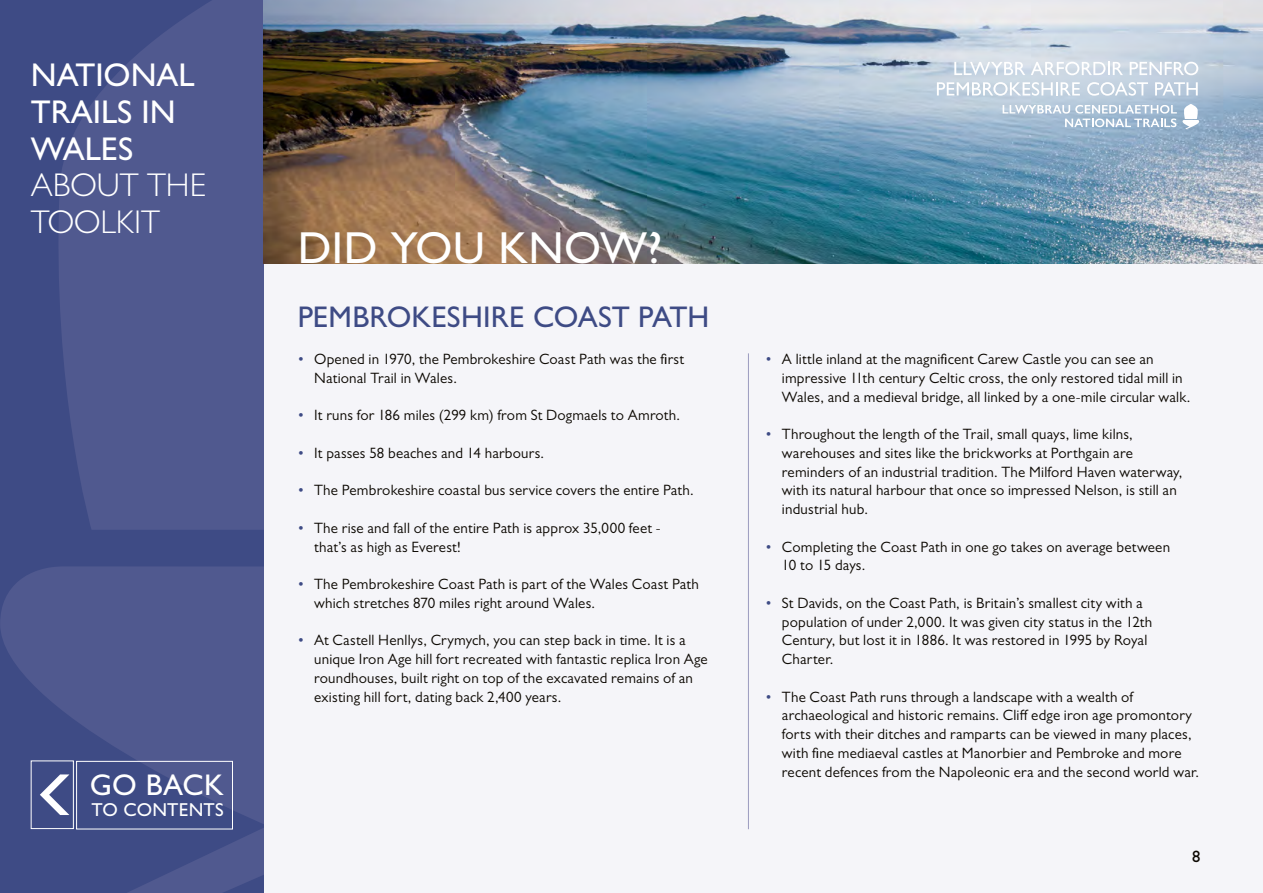
<style>
.page{position:relative;width:1263px;height:893px;background:#f5f5f9}
.page>*{position:absolute;margin:0;border:0;box-sizing:border-box;transform-origin:0 0}
.t1{font:500 45px "Gill Sans MT Pro";letter-spacing:.01em;color:#fff}
.t2{font:500 33px/36.6px "Gill Sans MT Pro";color:#fff}
.t3{font:300 33px/36.6px "Gill Sans MT Pro";color:#fff}
.t4{font:500 30px "Gill Sans MT Pro";letter-spacing:.005em;color:#3e4b85}
.t5{font:500 30px "Gill Sans MT Pro";letter-spacing:.01em;color:#fff}
.t6{font:500 18.75px "Gill Sans MT Pro";letter-spacing:.01em;color:#fff}
.t7{font:500 16.5px "Gill Sans MT Pro";color:#0c0802}
.t8{font:15px/18.8px "Gill Sans MT Pro";letter-spacing:.015em;color:#0c0802}
.s1{color:#3e4b85}
</style>
<div class="page">
<div style="left:0;top:0;width:264px;height:893px;background:#3e4b85"></div>
<svg style="left:0;top:567px;width:264px;height:326px;fill:#50598f"></svg>
<svg style="left:59px;top:0;width:205px;height:530px;background:#4d578d"></svg>
<img style="left:264px;top:0;width:999px;height:263px">
<svg style="left:1003px;top:104px;width:196px;height:25px"></svg>
<svg style="left:954px;top:62px;width:71px;height:13px"></svg>
<svg style="left:1031px;top:62px;width:92px;height:13px"></svg>
<svg style="left:1130px;top:62px;width:68px;height:13px"></svg>
<svg style="left:937px;top:82px;width:143px;height:14px"></svg>
<svg style="left:1087px;top:82px;width:61px;height:14px"></svg>
<svg style="left:1155px;top:82px;width:43px;height:13px"></svg>
<hr style="left:748px;top:353px;width:1px;height:476px;background:#9c9cbf">
<div style="left:76px;top:761px;width:157px;height:68px;border:1px solid #fff"></div>
<svg style="left:40px;top:774px;width:29px;height:41px"></svg>
<div style="left:31px;top:761px;width:43px;height:68px;border:1px solid #fff"></div>
<h2 class="t2" style="left:31px;top:57px;width:165px">NATIONAL<br>TRAILS IN<br>WALES</h2>
<h2 class="t3" style="left:31px;top:166px;width:177px">ABOUT THE<br>TOOLKIT</h2>
<h3 class="t5" style="left:90px;top:767px;width:135px">GO BACK</h3>
<p class="t6" style="left:92px;top:798px;width:134px">TO CONTENTS</p>
<h1 class="t1" style="left:298px;top:222px;width:366px">DID YOU KNOW?</h1>
<h3 class="t4" style="left:298px;top:299px;width:413px">PEMBROKESHIRE COAST PATH</h3>
<p class="t8" style="left:314px;top:349px;width:371px;text-indent:-16px"><span class="s1">•</span> Opened in 1970, the Pembrokeshire Coast Path was the first<br>National Trail in Wales.</p>
<p class="t8" style="left:298px;top:406px;width:384px"><span class="s1">•</span> It runs for 186 miles (299 km) from St Dogmaels to Amroth.</p>
<p class="t8" style="left:298px;top:443px;width:248px"><span class="s1">•</span> It passes 58 beaches and 14 harbours.</p>
<p class="t8" style="left:298px;top:481px;width:397px"><span class="s1">•</span> The Pembrokeshire coastal bus service covers the entire Path.</p>
<p class="t8" style="left:314px;top:518px;width:348px;text-indent:-16px"><span class="s1">•</span> The rise and fall of the entire Path is approx 35,000 feet - that’s as high as Everest!</p>
<p class="t8" style="left:314px;top:574px;width:386px;text-indent:-16px"><span class="s1">•</span> The Pembrokeshire Coast Path is part of the Wales Coast Path which stretches 870 miles right around Wales.</p>
<p class="t8" style="left:314px;top:631px;width:395px;text-indent:-16px"><span class="s1">•</span> At Castell Henllys, Crymych, you can step back in time. It is a unique Iron Age hill fort recreated with fantastic replica Iron Age roundhouses, built right on top of the excavated remains of an existing hill fort, dating back 2,400 years.</p>
<p class="t8" style="left:782px;top:349px;width:410px;text-indent:-17px"><span class="s1">•</span> A little inland at the magnificent Carew Castle you can see an impressive 11th century Celtic cross, the only restored tidal mill in<br>Wales, and a medieval bridge, all linked by a one-mile circular walk.</p>
<p class="t8" style="left:782px;top:424px;width:402px;text-indent:-16px"><span class="s1">•</span> Throughout the length of the Trail, small quays, lime kilns, warehouses and sites like the brickworks at Porthgain are reminders of an industrial tradition. The Milford Haven waterway, with its natural harbour that once so impressed Nelson, is still an industrial hub.</p>
<p class="t8" style="left:782px;top:537px;width:390px;text-indent:-17px"><span class="s1">•</span> Completing the Coast Path in one go takes on average between<br>10 to 15 days.</p>
<p class="t8" style="left:782px;top:593px;width:372px;text-indent:-16px"><span class="s1">•</span> St Davids, on the Coast Path, is Britain’s smallest city with a population of under 2,000. It was given city status in the 12th Century, but lost it in 1886. It was restored in 1995 by Royal Charter.</p>
<p class="t8" style="left:782px;top:687px;width:419px;text-indent:-17px"><span class="s1">•</span> The Coast Path runs through a landscape with a wealth of archaeological and historic remains. Cliff edge iron age promontory forts with their ditches and ramparts can be viewed in many places, with fine mediaeval castles at Manorbier and Pembroke and more recent defences from the Napoleonic era and the second world war.</p>
<p class="t7" style="left:1192px;top:846px;width:10px">8</p>
</div>
